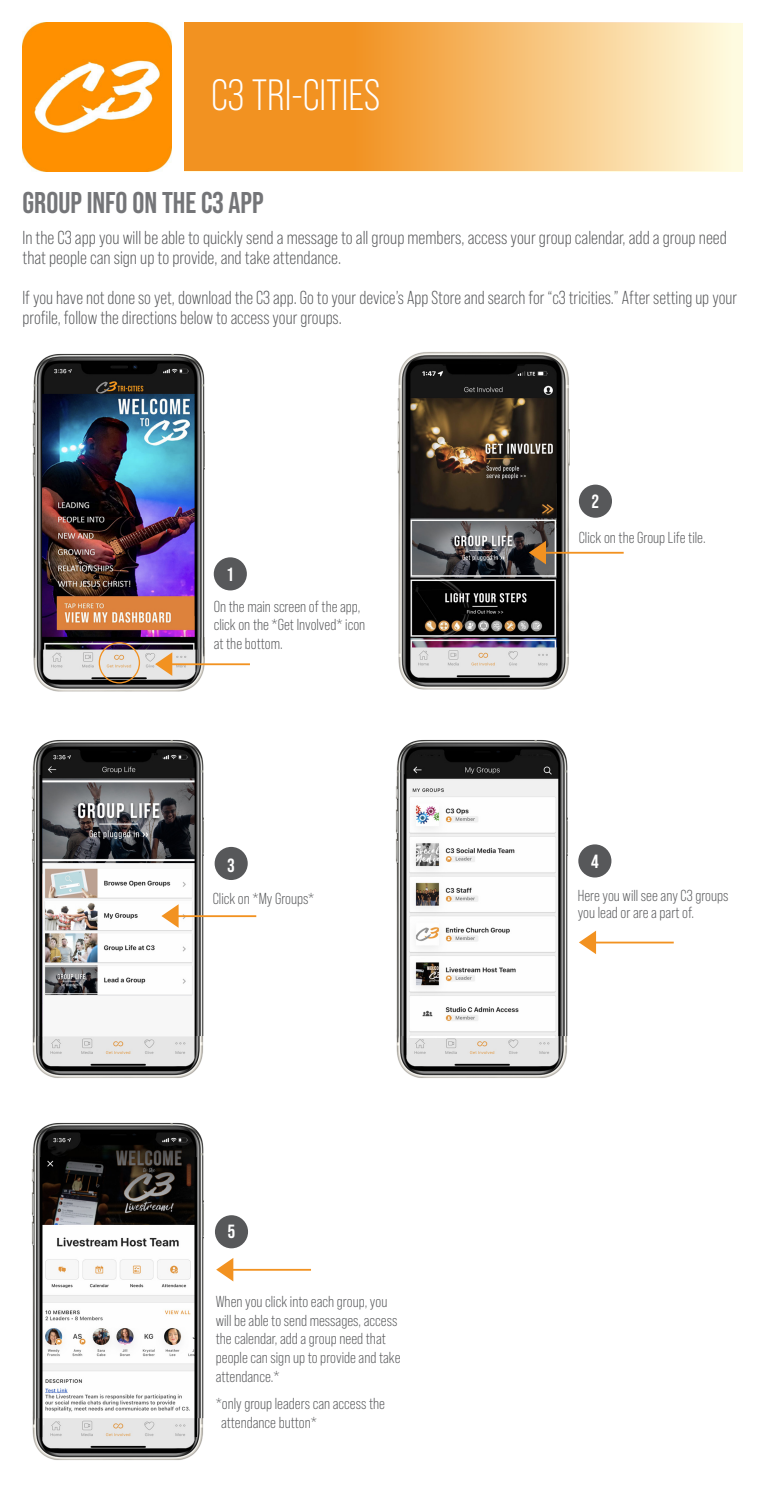
<style>
.page{position:relative;width:765px;height:1485px;background:#fff}
.page>*{position:absolute;margin:0;border:0;box-sizing:border-box;transform-origin:0 0}
.t1{font:43.75px "Bebas Neue Pro";color:#fff}
.t2{font:700 30px "Bebas Neue Pro";color:#747578}
.t3{font:700 19.12px "Bebas Neue Pro";color:#fff}
.t4{font:18.75px/20px "Bebas Neue Pro";color:#57585a}
.t5{font:15.88px/18.5px "Bebas Neue Pro";color:#57585a}
</style>
<div class="page">
<svg style="left:184px;top:22px;width:558px;height:149px;background:#f6b764"></svg>
<img style="left:22px;top:22px;width:150px;height:150px">
<img style="left:32px;top:353px;width:179px;height:339px">
<div style="left:99px;top:642px;width:41px;height:42px;border:1px solid #f29221;border-radius:50%"></div>
<hr style="left:170px;top:663px;width:80px;height:2px;background:#f29221">
<svg style="left:155px;top:652px;width:17px;height:24px"></svg>
<div style="left:214px;top:557px;width:33px;height:33px;background:#57585a;border-radius:50%"></div>
<img style="left:397px;top:352px;width:179px;height:338px">
<hr style="left:543px;top:552px;width:81px;height:2px;background:#f29221">
<svg style="left:529px;top:541px;width:17px;height:23px"></svg>
<div style="left:579px;top:485px;width:33px;height:33px;background:#57585a;border-radius:50%"></div>
<img style="left:31px;top:740px;width:182px;height:338px">
<hr style="left:176px;top:915px;width:80px;height:2px;background:#f29221">
<svg style="left:161px;top:904px;width:18px;height:24px"></svg>
<div style="left:215px;top:847px;width:33px;height:33px;background:#57585a;border-radius:50%"></div>
<img style="left:395px;top:740px;width:173px;height:338px">
<hr style="left:593px;top:942px;width:81px;height:1px;background:#f29221">
<svg style="left:579px;top:931px;width:17px;height:23px"></svg>
<div style="left:578px;top:844px;width:33px;height:34px;background:#57585a;border-radius:50%"></div>
<img style="left:31px;top:1122px;width:173px;height:338px">
<hr style="left:231px;top:1269px;width:80px;height:2px;background:#f29221">
<svg style="left:216px;top:1258px;width:17px;height:23px"></svg>
<div style="left:215px;top:1215px;width:33px;height:33px;background:#57585a;border-radius:50%"></div>
<p class="t1" style="left:211px;top:70px;width:170px">C3 TRI-CITIES</p>
<p class="t2" style="left:22px;top:185px;width:243px">GROUP INFO ON THE C3 APP</p>
<p class="t4" style="left:22px;top:227px;width:706px">In the C3 app you will be able to quickly send a message to all group members, access your group calendar, add a group need that people can sign up to provide, and take attendance.</p>
<p class="t4" style="left:22px;top:287px;width:716px">If you have not done so yet, download the C3 app. Go to your device’s App Store and search for “c3 tricities.” After setting up your profile, follow the directions below to access your groups.</p>
<p class="t3" style="left:592px;top:490px;width:9px">2</p>
<p class="t3" style="left:228px;top:563px;width:7px">1</p>
<p class="t5" style="left:214px;top:597px;width:153px">On the main screen of the app, click on the *Get Involved* icon at the bottom.</p>
<p class="t3" style="left:228px;top:854px;width:9px">3</p>
<p class="t5" style="left:213px;top:889px;width:103px">Click on *My Groups*</p>
<p class="t3" style="left:228px;top:1221px;width:9px">5</p>
<p class="t5" style="left:216px;top:1293px;width:186px">When you click into each group, you will be able to send messages, access the calendar, add a group need that people can sign up to provide and take attendance.*</p>
<p class="t5" style="left:221px;top:1395px;width:165px;text-indent:-5px">*only group leaders can access the attendance button*</p>
<p class="t5" style="left:579px;top:528px;width:128px">Click on the Group Life tile.</p>
<p class="t3" style="left:591px;top:850px;width:9px">4</p>
<p class="t5" style="left:578px;top:887px;width:152px;line-height:16.9px">Here you will see any C3 groups you lead or are a part of.</p>
</div>
